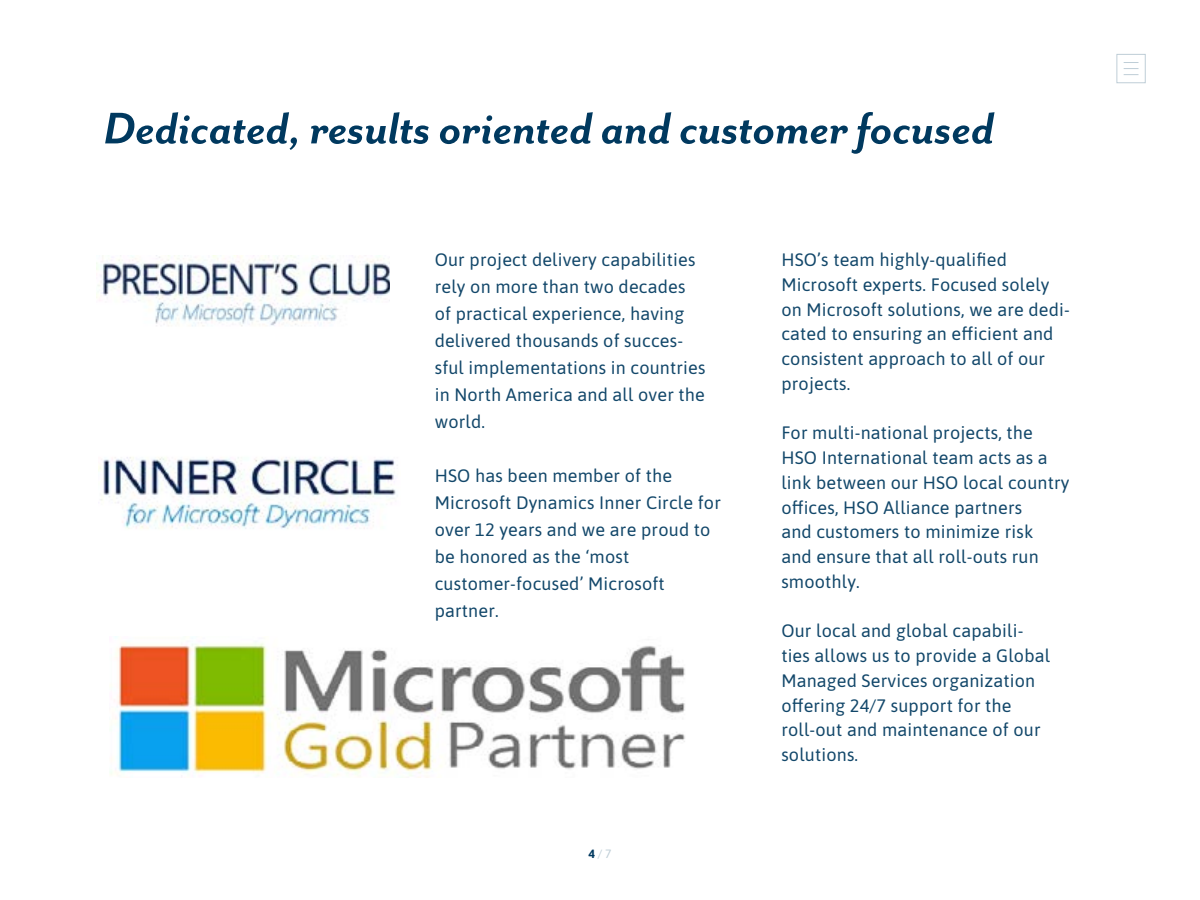
<style>
.page{position:relative;width:1200px;height:900px;background:#fff}
.page>*{position:absolute;margin:0;border:0;box-sizing:border-box;transform-origin:0 0}
.t1{font:italic 700 51px "Mr Eaves San OT";color:#00395f}
.t2{font:18px/24.8px "Asap";letter-spacing:.01em;color:#12476a}
.t3{font:12px "Asap";color:#bfced7}
.s1{font-weight:700;color:#00395f}
</style>
<div class="page">
<img style="left:99px;top:457px;width:299px;height:72px">
<img style="left:110px;top:636px;width:575px;height:142px">
<img style="left:96px;top:255px;width:294px;height:71px">
<div style="left:1117px;top:54px;width:29px;height:29px;border:1px solid #bfced7"></div>
<svg style="left:1124px;top:62px;width:14px;height:13px"></svg>
<h1 class="t1" style="left:104px;top:101px;width:892px">Dedicated, results oriented and customer focused</h1>
<p class="t2" style="left:435px;top:245px;width:272px;line-height:27px">Our project delivery capabilities rely on more than two decades of practical experience, having delivered thousands of succes&shy;sful implementations in countries in North America and all over the world.</p>
<p class="t2" style="left:435px;top:461px;width:288px;line-height:27px">HSO has been member of the<br>Microsoft Dynamics Inner Circle for over 12 years and we are proud to be honored as the ‘most customer-focused’ Microsoft partner.</p>
<p class="t3" style="left:588px;top:846px;width:25px"><span class="s1">4</span> / 7</p>
<p class="t2" style="left:781px;top:247px;width:290px">HSO’s team highly-qualified<br>Microsoft experts. Focused solely on Microsoft solutions, we are dedi&shy;cated to ensuring an efficient and consistent approach to all of our projects.</p>
<p class="t2" style="left:781px;top:420px;width:290px">For multi-national projects, the<br>HSO International team acts as a link between our HSO local country offices, HSO Alliance partners<br>and customers to minimize risk<br>and ensure that all roll-outs run smoothly.</p>
<p class="t2" style="left:781px;top:618px;width:270px">Our local and global capabili&shy;ties allows us to provide a Global<br>Managed Services organization offering 24/7 support for the roll-out and maintenance of our solutions.</p>
</div>
